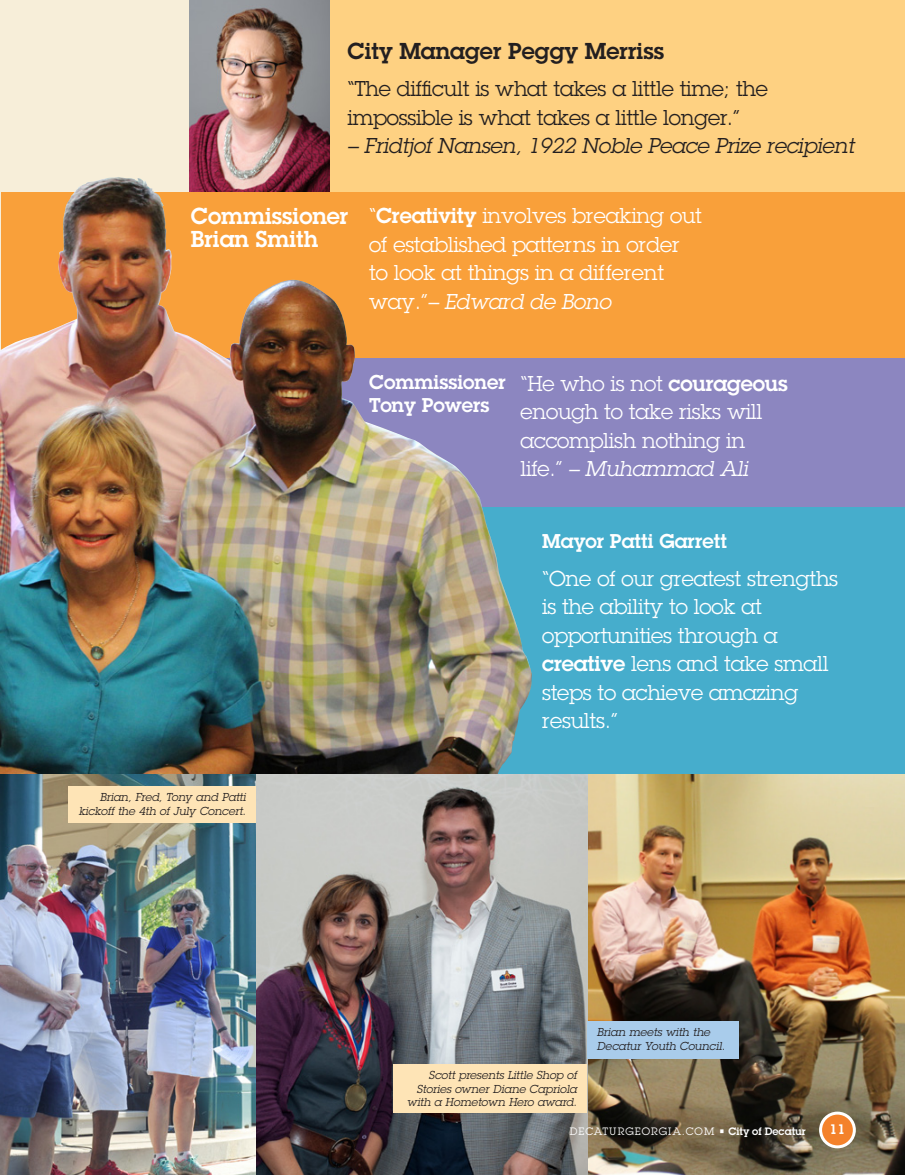
<style>
.page{position:relative;width:905px;height:1175px;background:#fff}
.page>*{position:absolute;margin:0;border:0;box-sizing:border-box;transform-origin:0 0}
.t1{font:600 22.5px "Lubalin Graph";color:#231f20}
.t2{font:600 22.5px/22.5px "Lubalin Graph";color:#fff}
.t3{font:21px/28.5px "Lubalin Graph";letter-spacing:-.01em;color:#fff}
.t4{font:21px/28.5px "Lubalin Graph";letter-spacing:-.01em;color:#231f20}
.t5{font:italic 21px "Lubalin Graph";letter-spacing:-.01em;color:#231f20}
.t6{font:600 19.5px/22.5px "Lubalin Graph";color:#fff}
.t7{font:600 13.5px "Lubalin Graph";color:#fff}
.t8{font:italic 11.25px/13.5px "Lubalin Graph";letter-spacing:.005em;color:#231f20;text-align:right}
.t9{font:10.5px "Lubalin Graph";letter-spacing:.1em;color:#fff}
.s1{font-weight:600}
.s2{font-style:italic}
</style>
<div class="page">
<div style="left:0;top:0;width:904px;height:1174px;background:#f7eed9"></div>
<div style="left:189px;top:0;width:715px;height:205px;background:#fed182"></div>
<img style="left:189px;top:0;width:140px;height:177px">
<div style="left:446px;top:507px;width:458px;height:314px;background:#46adcc"></div>
<img style="left:0;top:774px;width:904px;height:400px">
<div style="left:0;top:358px;width:904px;height:149px;background:#8c86c0"></div>
<div style="left:2px;top:192px;width:902px;height:166px;background:#f9a03a"></div>
<img style="left:0;top:177px;width:532px;height:684px">
<div style="left:68px;top:786px;width:188px;height:36px;background:#fee4b6"></div>
<div style="left:393px;top:1064px;width:193px;height:48px;background:#fee4b6"></div>
<div style="left:820px;top:1113px;width:34px;height:33px;background:#f4822b;border-radius:50%"></div>
<div style="left:819px;top:1111px;width:36px;height:37px;border:3px solid #fff;border-radius:50%"></div>
<div style="left:587px;top:1021px;width:151px;height:37px;background:#a9cceb"></div>
<p class="t1" style="left:347px;top:36px;width:318px">City Manager Peggy Merriss</p>
<p class="t4" style="left:347px;top:74px;width:422px">“The difficult is what takes a little time; the impossible is what takes a little longer.”</p>
<p class="t5" style="left:347px;top:132px;width:508px">– Fridtjof Nansen, 1922 Noble Peace Prize recipient</p>
<p class="t2" style="left:191px;top:205px;width:159px">Commissioner<br>Brian Smith</p>
<p class="t3" style="left:369px;top:201px;width:334px">“<span class="s1">Creativity</span> involves breaking out of established patterns in order to look at things in a different way.”<span class="s2">– Edward de Bono</span></p>
<p class="t6" style="left:369px;top:371px;width:138px">Commissioner<br>Tony Powers</p>
<p class="t3" style="left:520px;top:369px;width:269px">“He who is not <span class="s1">courageous </span>enough to take risks will accomplish nothing in life.” <span class="s2">– Muhammad Ali</span></p>
<p class="t6" style="left:542px;top:530px;width:186px">Mayor Patti Garrett</p>
<p class="t3" style="left:542px;top:564px;width:297px">“One of our greatest strengths is the ability to look at opportunities through a <span class="s1">creative</span> lens and take small steps to achieve amazing results.”</p>
<p class="t8" style="left:79px;top:790px;width:168px">Brian, Fred, Tony and Patti kickoff the 4th of July Concert.</p>
<p class="t8" style="left:597px;top:1025px;width:130px;text-align:left">Brian meets with the<br>Decatur Youth Council.</p>
<p class="t8" style="left:407px;top:1068px;width:171px">Scott presents Little Shop of<br>Stories owner Diane Capriola with a Hometown Hero award.</p>
<p class="t9" style="left:570px;top:1124px;width:237px">decaturgeorgia.com <span class="s1">• City of Decatur</span></p>
<p class="t7" style="left:829px;top:1120px;width:17px">11</p>
</div>
